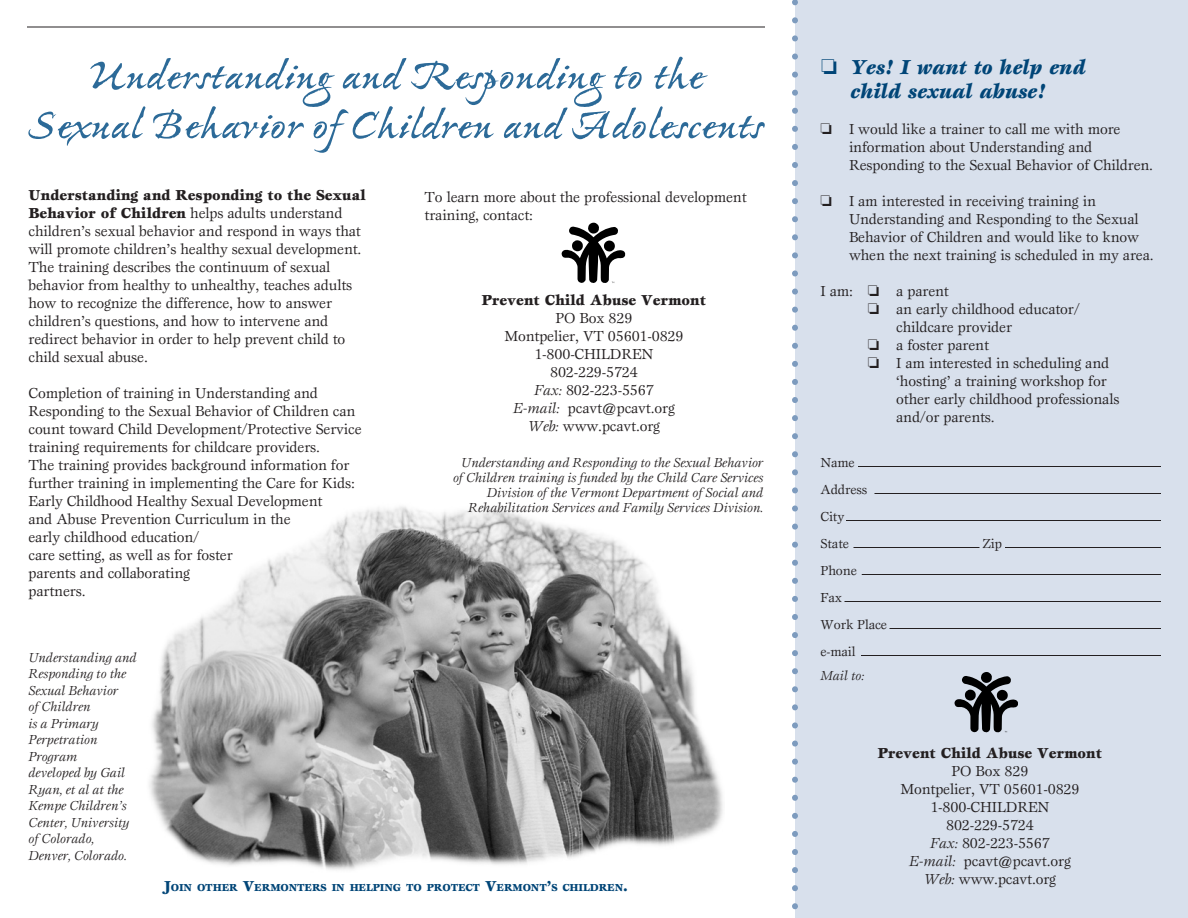
<style>
.page{position:relative;width:1188px;height:918px;background:#fff}
.page>*{position:absolute;margin:0;border:0;box-sizing:border-box;transform-origin:0 0}
.t1{font:700 42px/49.5px "Ex Ponto Pro";letter-spacing:-.01em;color:#2c6a98;text-align:center;scale:1.2 1}
.t2{font:italic 900 21px/24px "Esprit Std";letter-spacing:-.01em;color:#004577;text-align:center}
.t3{font:15px/18px "Esprit Std";letter-spacing:-.01em;color:#231f20}
.t4{font:900 15px "Esprit Std";letter-spacing:-.01em;color:#231f20}
.t5{font:italic 13.5px/16.5px "Esprit Std";letter-spacing:-.01em;color:#231f20}
.t6{font:13.5px/27px "Esprit Std";letter-spacing:-.01em;color:#231f20}
.t7{font:900 10.5px "Esprit Std";letter-spacing:-.015em;color:#004577}
.s1{font-weight:900}
.s2{font-style:italic}
.s3{font-size:15px}
</style>
<div class="page">
<div style="left:795px;top:0;width:393px;height:918px;background:#d8e0ec"></div>
<svg style="left:792px;top:0;width:6px;height:910px"></svg>
<hr style="left:27px;top:27px;width:738px;height:1px;background:#231f20">
<hr style="left:858px;top:466px;width:303px;height:1px;background:#231f20">
<hr style="left:874px;top:493px;width:287px;height:1px;background:#231f20">
<hr style="left:846px;top:520px;width:315px;height:1px;background:#231f20">
<hr style="left:854px;top:547px;width:126px;height:1px;background:#231f20">
<hr style="left:1005px;top:547px;width:156px;height:1px;background:#231f20">
<hr style="left:862px;top:574px;width:299px;height:1px;background:#231f20">
<hr style="left:844px;top:601px;width:317px;height:1px;background:#231f20">
<hr style="left:890px;top:628px;width:271px;height:1px;background:#231f20">
<hr style="left:861px;top:655px;width:300px;height:1px;background:#231f20">
<svg style="left:954px;top:672px;width:64px;height:61px"></svg>
<svg style="left:561px;top:222px;width:64px;height:61px"></svg>
<img style="left:149px;top:506px;width:574px;height:364px">
<h1 class="t1" style="left:29px;top:54px;width:614px">Understanding and Responding to the<br>Sexual Behavior ofChildren and Adolescents</h1>
<p class="t3" style="left:424px;top:187px;width:324px">To learn more about the professional development training, contact:</p>
<p class="t3" style="left:28px;top:186px;width:339px"><span class="s1">Understanding and Responding to the Sexual Behavior of Children</span> helps adults understand children’s sexual behavior and respond in ways that will promote children’s healthy sexual development.<br>The training describes the continuum of sexual behavior from healthy to unhealthy, teaches adults how to recognize the difference, how to answer children’s questions, and how to intervene and redirect behavior in order to help prevent child to child sexual abuse.</p>
<p class="t3" style="left:28px;top:384px;width:335px">Completion of training in Understanding and Responding to the Sexual Behavior of Children can count toward Child Development/Protective Service training requirements for childcare providers.<br>The training provides background information for further training in implementing the Care for Kids:<br>Early Childhood Healthy Sexual Development<br>and Abuse Prevention Curriculum in the<br>early childhood education/<br>care setting, as well as for foster<br>parents and collaborating<br>partners.</p>
<p class="t4" style="left:482px;top:291px;width:226px">Prevent Child Abuse Vermont</p>
<p class="t3" style="left:504px;top:309px;width:181px;text-align:center">PO Box 829<br>Montpelier, VT 05601-0829<br>1-800-CHILDREN<br>802-229-5724<br><span class="s2">Fax:</span> 802-223-5567<br><span class="s2">E-mail:</span> pcavt@pcavt.org<br><span class="s2">Web:</span> www.pcavt.org</p>
<p class="t5" style="left:453px;top:455px;width:312px;line-height:15px;text-align:right">Understanding and Responding to the Sexual Behavior of Children training is funded by the Child Care Services Division of the Vermont Department of Social and Rehabilitation Services and Family Services Division.</p>
<p class="t5" style="left:28px;top:649px;width:110px">Understanding and<br>Responding to the<br>Sexual Behavior<br>of Children<br>is a Primary<br>Perpetration<br>Program<br>developed by Gail<br>Ryan, et al at the<br>Kempe Children’s<br>Center, University of Colorado,<br>Denver, Colorado.</p>
<p class="t7" style="left:164px;top:881px;width:465px"><span class="s3">J</span>OIN OTHER <span class="s3">V</span>ERMONTERS IN HELPING TO PROTECT <span class="s3">V</span>ERMONT<span class="s3">’</span>S CHILDREN<span class="s3">.</span></p>
<h2 class="t2" style="left:821px;top:55px;width:266px">□ Yes! I want to help end child sexual abuse!</h2>
<p class="t3" style="left:849px;top:120px;width:306px;text-indent:-28px">□ I would like a trainer to call me with more information about Understanding and<br>Responding to the Sexual Behavior of Children.</p>
<p class="t3" style="left:849px;top:192px;width:306px;text-indent:-28px">□ I am interested in receiving training in Understanding and Responding to the Sexual Behavior of Children and would like to know when the next training is scheduled in my area.</p>
<p class="t3" style="left:820px;top:282px;width:130px">I am: □ a parent</p>
<p class="t3" style="left:896px;top:300px;width:185px;text-indent:-28px">□ an early childhood educator/ childcare provider</p>
<p class="t3" style="left:868px;top:336px;width:123px">□ a foster parent</p>
<p class="t3" style="left:896px;top:354px;width:225px;text-indent:-28px">□ I am interested in scheduling and ‘hosting’ a training workshop for other early childhood professionals and/or parents.</p>
<p class="t6" style="left:820px;top:449px;width:48px">Name<br>Address<br>City<br>State</p>
<p class="t6" style="left:982px;top:530px;width:20px">Zip</p>
<p class="t6" style="left:820px;top:557px;width:68px">Phone<br>Fax<br>Work Place e-mail</p>
<p class="t5" style="left:820px;top:667px;width:45px">Mail to:</p>
<p class="t4" style="left:878px;top:743px;width:226px">Prevent Child Abuse Vermont</p>
<p class="t3" style="left:900px;top:761px;width:181px;text-align:center">PO Box 829<br>Montpelier, VT 05601-0829<br>1-800-CHILDREN<br>802-229-5724<br><span class="s2">Fax:</span> 802-223-5567<br><span class="s2">E-mail:</span> pcavt@pcavt.org<br><span class="s2">Web:</span> www.pcavt.org</p>
</div>
